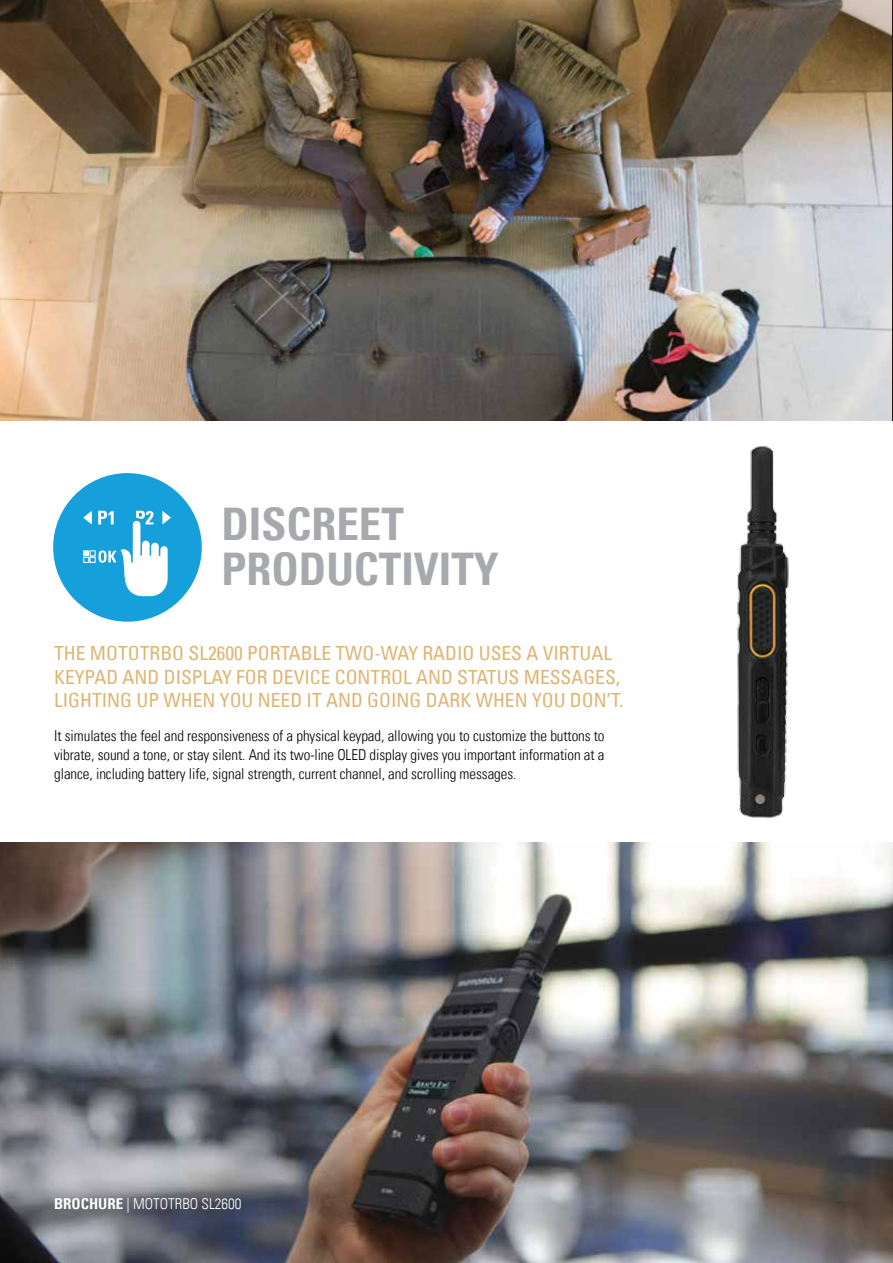
<style>
.page{position:relative;width:893px;height:1263px;background:#fff}
.page>*{position:absolute;margin:0;border:0;box-sizing:border-box;transform-origin:0 0}
.t1{font:700 condensed 45px/45px "Univers LT";color:#a7a9ac}
.t2{font:condensed 19.5px/23.2px "Univers LT";color:#dfb473}
.t3{font:300 condensed 15px/19.2px "Univers LT";letter-spacing:-.005em;color:#000;text-align:justify}
.t4{font:300 condensed 15px "Univers LT";color:#fff}
.s1{font-weight:700}
</style>
<div class="page">
<img style="left:0;top:0;width:892px;height:421px">
<hr style="left:892px;top:0;width:1px;height:1263px;background:#261311">
<img style="left:0;top:842px;width:893px;height:421px">
<div style="left:0;top:421px;width:893px;height:421px;background:#fff"></div>
<div style="left:53px;top:473px;width:149px;height:149px;background:#16a0db;border-radius:50%"></div>
<svg style="left:83px;top:511px;width:88px;height:86px"></svg>
<img style="left:693px;top:404px;width:141px;height:442px">
<h1 class="t1" style="left:221px;top:501px;width:279px">DISCREET<br>PRODUCTIVITY</h1>
<h2 class="t2" style="left:54px;top:642px;width:571px">THE MOTOTRBO SL2600 PORTABLE TWO-WAY RADIO USES A VIRTUAL<br>KEYPAD AND DISPLAY FOR DEVICE CONTROL AND STATUS MESSAGES,<br>LIGHTING UP WHEN YOU NEED IT AND GOING DARK WHEN YOU DON’T.</h2>
<p class="t3" style="left:54px;top:726px;width:552px">It simulates the feel and responsiveness of a physical keypad, allowing you to customize the buttons to vibrate, sound a tone, or stay silent. And its two-line OLED display gives you important information at a glance, including battery life, signal strength, current channel, and scrolling messages.</p>
<p class="t4" style="left:54px;top:1195px;width:189px"><span class="s1">BROCHURE</span> | MOTOTRBO SL2600</p>
</div>
